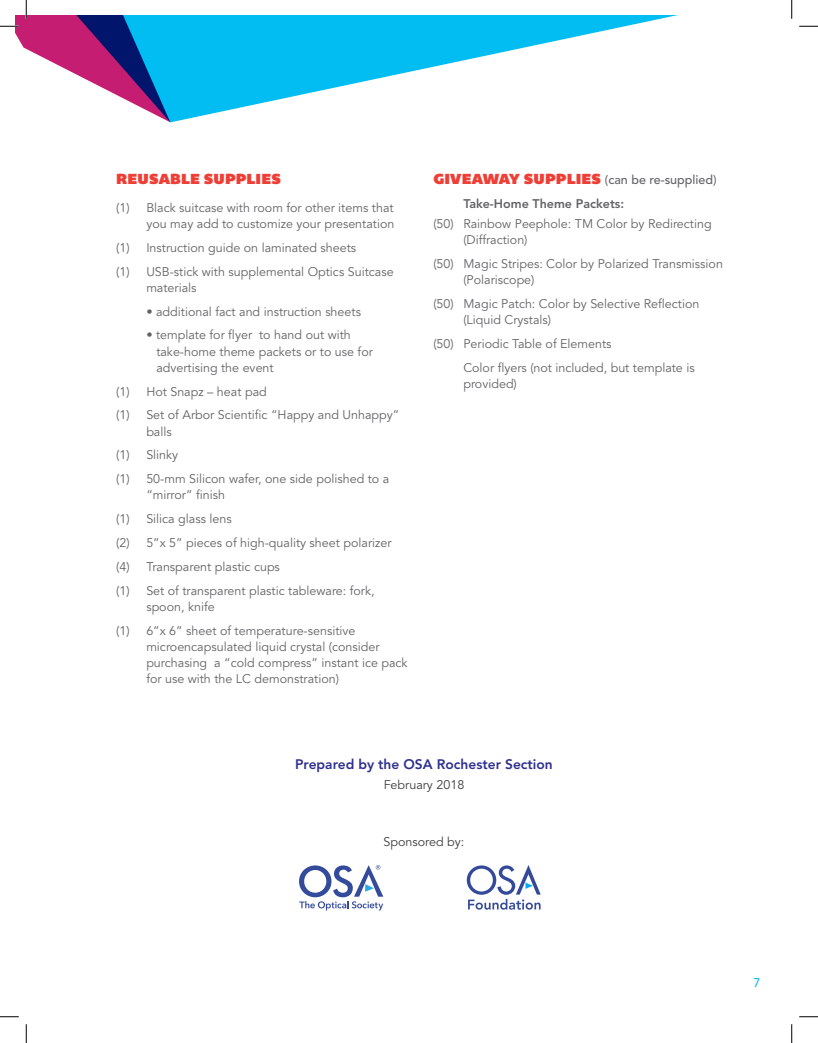
<style>
.page{position:relative;width:818px;height:1043px;background:#fff}
.page>*{position:absolute;margin:0;border:0;box-sizing:border-box;transform-origin:0 0}
.t1{font:15px "Bemio";letter-spacing:.01em;color:#ee3e35}
.t2{font:800 13.75px "Avenir LT Std";color:#2e308f}
.t3{font:12.5px/23.8px "Avenir LT Std";color:#636366}
.t4{font:800 12.5px/23.8px "Avenir LT Std";color:#636366}
.t5{font:12.5px "Avenir LT Std";color:#3e3e3f}
.t6{font:12.5px "Avenir LT Std";color:#00b3ef}
.s1{font-family:"Bemio";font-weight:400;font-size:15px;color:#ee3e35}
.s2{font-weight:500}
</style>
<div class="page">
<svg style="left:170px;top:15px;width:623px;height:107px"></svg>
<svg style="left:299px;top:865px;width:84px;height:45px"></svg>
<svg style="left:466px;top:865px;width:74px;height:44px"></svg>
<svg style="left:799px;top:25px;width:19px;height:2px"></svg>
<svg style="left:0;top:1016px;width:19px;height:1px"></svg>
<svg style="left:799px;top:1016px;width:19px;height:1px"></svg>
<svg style="left:0;top:0;width:170px;height:122px"></svg>
<svg style="left:25px;top:1024px;width:2px;height:18px"></svg>
<svg style="left:790px;top:0;width:2px;height:19px"></svg>
<svg style="left:791px;top:1024px;width:1px;height:18px"></svg>
<p class="t1" style="left:116px;top:167px;width:166px">REUSABLE SUPPLIES</p>
<p class="t3" style="left:116px;top:200px;width:279px;line-height:16.2px;text-align:right">(1) Black suitcase with room for other items that you may add to customize your presentation</p>
<p class="t3" style="left:116px;top:236px;width:279px">(1) Instruction guide on laminated sheets<br>(1) USB-stick with supplemental Optics Suitcase</p>
<p class="t3" style="left:146px;top:276px;width:52px">materials</p>
<p class="t3" style="left:146px;top:300px;width:216px">• additional fact and instruction sheets</p>
<p class="t3" style="left:156px;top:327px;width:218px;line-height:16.2px;text-indent:-10px">• template for flyer to hand out with take-home theme packets or to use for advertising the event</p>
<p class="t3" style="left:116px;top:380px;width:284px">(1) Hot Snapz – heat pad<br>(1) Set of Arbor Scientific “Happy and Unhappy”</p>
<p class="t3" style="left:116px;top:420px;width:274px;text-indent:30px">balls<br>(1) Slinky<br>(1) 50-mm Silicon wafer, one side polished to a</p>
<p class="t3" style="left:116px;top:483px;width:277px;text-indent:30px">“mirror” finish<br>(1) Silica glass lens<br>(2) 5”x 5” pieces of high-quality sheet polarizer (4) Transparent plastic cups<br>(1) Set of transparent plastic tableware: fork,</p>
<p class="t3" style="left:116px;top:595px;width:241px;text-indent:30px">spoon, knife<br>(1) 6”x 6” sheet of temperature-sensitive</p>
<p class="t3" style="left:146px;top:638px;width:263px;line-height:16.2px">microencapsulated liquid crystal (consider purchasing a “cold compress” instant ice pack for use with the LC demonstration)</p>
<p class="t4" style="left:463px;top:168px;width:255px;text-indent:-30px"><span class="s1">GIVEAWAY SUPPLIES</span> <span class="s2">(can be re-supplied)<br></span>Take-Home Theme Packets:</p>
<p class="t3" style="left:463px;top:216px;width:250px;line-height:16.2px;text-indent:-30px">(50) Rainbow Peephole: TM Color by Redirecting (Diffraction)</p>
<p class="t3" style="left:463px;top:256px;width:261px;line-height:16.2px;text-indent:-30px">(50) Magic Stripes: Color by Polarized Transmission (Polariscope)</p>
<p class="t3" style="left:463px;top:296px;width:237px;line-height:16.2px;text-indent:-30px">(50) Magic Patch: Color by Selective Reflection (Liquid Crystals)</p>
<p class="t3" style="left:463px;top:332px;width:233px;text-indent:-30px">(50) Periodic Table of Elements<br>Color flyers (not included, but template is</p>
<p class="t3" style="left:463px;top:372px;width:55px">provided)</p>
<p class="t2" style="left:295px;top:755px;width:259px">Prepared by the OSA Rochester Section</p>
<p class="t5" style="left:383px;top:777px;width:82px">February 2018</p>
<p class="t5" style="left:383px;top:834px;width:82px">Sponsored by:</p>
<p class="t6" style="left:753px;top:975px;width:8px">7</p>
</div>
